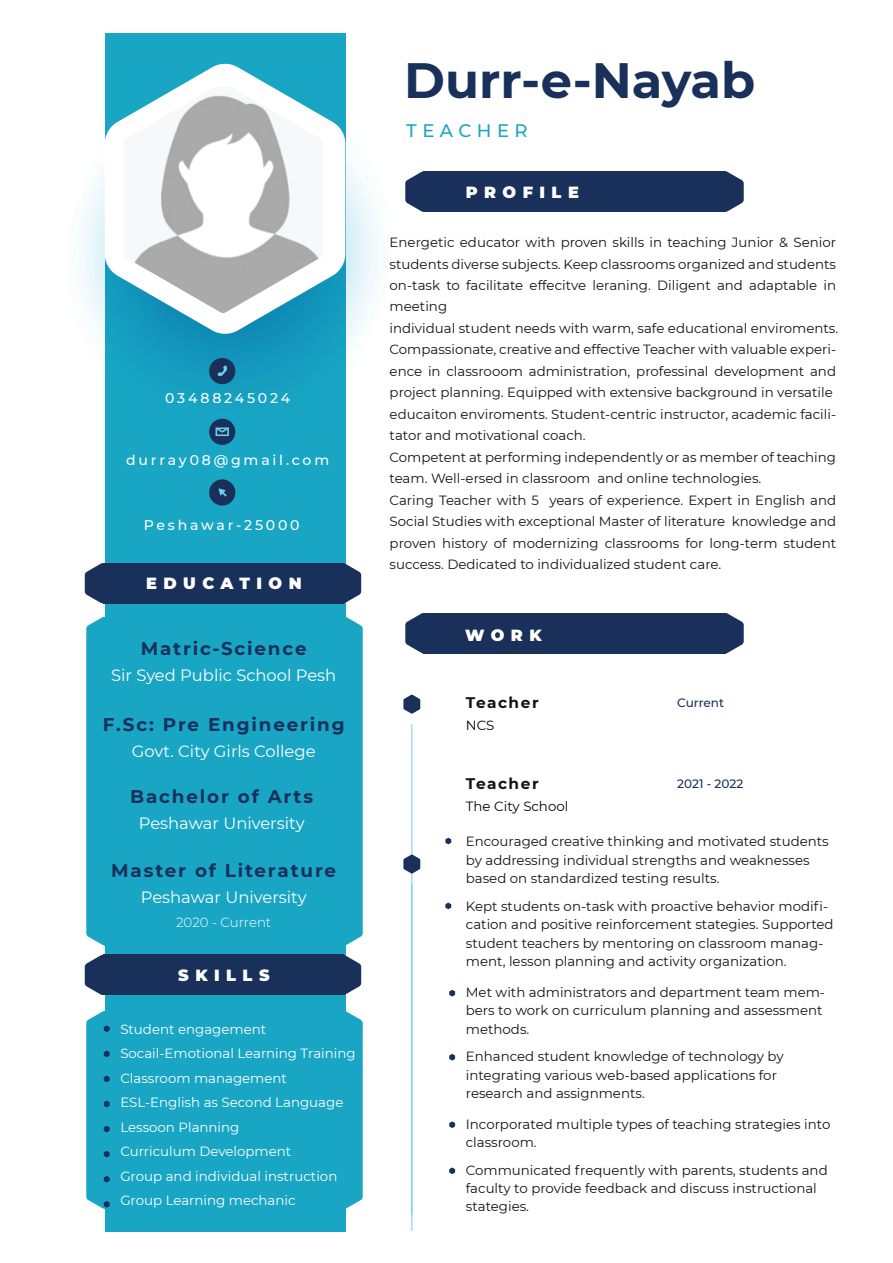
<style>
.page{position:relative;width:893px;height:1263px;background:#fff}
.page>*{position:absolute;margin:0;border:0;box-sizing:border-box;transform-origin:0 0}
.t1{font:700 49.5px "Montserrat";color:#18305a}
.t2{font:700 18.3px "Montserrat";letter-spacing:.1em;color:#18305a}
.t3{font:500 18.15px "Montserrat";letter-spacing:.3em;color:#19a6c5}
.t4{font:16.35px "Montserrat";color:#fff}
.t5{font:900 16.2px "Montserrat";letter-spacing:.4em;color:#fff}
.t6{font:700 15.3px "Montserrat";letter-spacing:.1em;color:#141313}
.t7{font:500 14.1px "Montserrat";letter-spacing:.2em;color:#fff}
.t8{font:13.35px/21.5px "Montserrat";color:#141313}
.t9{font:13.35px/24.5px "Montserrat";color:#fff}
.t10{font:13.35px "Montserrat";color:#050504}
.t11{font:300 13.35px "Montserrat";letter-spacing:-.005em;color:#fff}
.t12{font:500 12.15px "Montserrat";letter-spacing:-.005em;color:#18305a}
</style>
<div class="page">
<div style="left:105px;top:33px;width:240px;height:1198px;background:#19a6c5"></div>
<svg style="left:66px;top:72px;width:331px;height:331px"></svg>
<svg style="left:105px;top:63px;width:240px;height:272px"></svg>
<svg style="left:86px;top:617px;width:19px;height:328px;background:#22a9c7"></svg>
<svg style="left:345px;top:617px;width:18px;height:328px;background:#22a9c7"></svg>
<svg style="left:345px;top:1011px;width:18px;height:198px;background:#27abc8"></svg>
<div style="left:423px;top:171px;width:303px;height:41px;background:#18305a"></div>
<svg style="left:726px;top:171px;width:18px;height:41px"></svg>
<svg style="left:405px;top:171px;width:18px;height:41px"></svg>
<div style="left:423px;top:613px;width:303px;height:40px;background:#18305a"></div>
<svg style="left:726px;top:613px;width:18px;height:40px"></svg>
<svg style="left:405px;top:613px;width:18px;height:40px"></svg>
<div style="left:103px;top:563px;width:240px;height:40px;background:#18305a"></div>
<svg style="left:85px;top:563px;width:18px;height:40px"></svg>
<svg style="left:343px;top:563px;width:18px;height:40px"></svg>
<div style="left:103px;top:955px;width:240px;height:40px;background:#18305a"></div>
<svg style="left:85px;top:955px;width:18px;height:40px"></svg>
<svg style="left:343px;top:955px;width:18px;height:40px"></svg>
<div style="left:209px;top:358px;width:26px;height:26px;background:#18305a;border-radius:50%"></div>
<svg style="left:217px;top:365px;width:10px;height:11px"></svg>
<div style="left:209px;top:479px;width:26px;height:27px;background:#18305a;border-radius:50%"></div>
<svg style="left:218px;top:488px;width:9px;height:8px"></svg>
<div style="left:209px;top:419px;width:26px;height:26px;background:#18305a;border-radius:50%"></div>
<svg style="left:216px;top:427px;width:13px;height:9px"></svg>
<svg style="left:403px;top:695px;width:17px;height:19px"></svg>
<svg style="left:449px;top:990px;width:6px;height:6px"></svg>
<svg style="left:449px;top:1054px;width:6px;height:6px"></svg>
<hr style="left:412px;top:724px;width:1px;height:491px;background:#6dceea">
<img style="left:124px;top:87px;width:199px;height:226px">
<svg style="left:86px;top:1011px;width:24px;height:198px"></svg>
<svg style="left:445px;top:902px;width:6px;height:7px"></svg>
<svg style="left:445px;top:838px;width:6px;height:6px"></svg>
<svg style="left:449px;top:1121px;width:6px;height:7px"></svg>
<svg style="left:449px;top:1167px;width:6px;height:7px"></svg>
<hr style="left:412px;top:884px;width:1px;height:347px;background:#6dceea">
<svg style="left:403px;top:854px;width:17px;height:19px"></svg>
<p class="t7" style="left:165px;top:388px;width:126px">03488245024</p>
<p class="t7" style="left:126px;top:450px;width:205px">durray08@gmail.com</p>
<p class="t7" style="left:144px;top:515px;width:158px">Peshawar-25000</p>
<p class="t5" style="left:146px;top:571px;width:157px">EDUCATION</p>
<h2 class="t2" style="left:141px;top:635px;width:167px">Matric-Science</h2>
<p class="t4" style="left:111px;top:663px;width:227px">Sir Syed Public School Pesh</p>
<h2 class="t2" style="left:103px;top:711px;width:243px">F.Sc: Pre Engineering</h2>
<p class="t4" style="left:132px;top:740px;width:185px">Govt. City Girls College</p>
<h2 class="t2" style="left:130px;top:784px;width:184px">Bachelor of Arts</h2>
<p class="t4" style="left:139px;top:812px;width:167px">Peshawar University</p>
<h2 class="t2" style="left:111px;top:858px;width:226px">Master of Literature</h2>
<p class="t4" style="left:141px;top:886px;width:167px">Peshawar University</p>
<p class="t11" style="left:176px;top:913px;width:97px">2020 - Current</p>
<p class="t5" style="left:178px;top:963px;width:93px">SKILLS</p>
<p class="t9" style="left:120px;top:1016px;width:237px">Student engagement<br>Socail-Emotional Learning Training<br>Classroom management<br>ESL-English as Second Language<br>Lessoon Planning<br>Curriculum Development<br>Group and individual instruction<br>Group Learning mechanic</p>
<h1 class="t1" style="left:404px;top:45px;width:353px">Durr-e-Nayab</h1>
<h3 class="t3" style="left:406px;top:117px;width:123px">TEACHER</h3>
<p class="t5" style="left:466px;top:181px;width:115px">PROFILE</p>
<p class="t8" style="left:390px;top:231px;width:450px">Energetic educator with proven skills in teaching Junior &amp; Senior students diverse subjects. Keep classrooms organized and students on-task to facilitate effecitve leraning. Diligent and adaptable in meeting<br>individual student needs with warm, safe educational enviroments.<br>Compassionate, creative and effective Teacher with valuable experi&shy;ence in classrooom administration, professinal development and project planning. Equipped with extensive background in versatile educaiton enviroments. Student-centric instructor, academic facili&shy;tator and motivational coach.<br>Competent at performing independently or as member of teaching team. Well-ersed in classroom and online technologies.<br>Caring Teacher with 5 years of experience. Expert in English and Social Studies with exceptional Master of literature knowledge and proven history of modernizing classrooms for long-term student success. Dedicated to individualized student care.</p>
<p class="t5" style="left:465px;top:623px;width:78px">WORK</p>
<p class="t6" style="left:466px;top:691px;width:74px">Teacher</p>
<p class="t12" style="left:677px;top:694px;width:49px">Current</p>
<p class="t10" style="left:466px;top:716px;width:30px">NCS</p>
<p class="t6" style="left:466px;top:772px;width:74px">Teacher</p>
<p class="t10" style="left:466px;top:797px;width:104px">The City School</p>
<p class="t12" style="left:677px;top:775px;width:68px">2021 - 2022</p>
<p class="t8" style="left:466px;top:832px;width:364px;line-height:18.5px">Encouraged creative thinking and motivated students by addressing individual strengths and weaknesses based on standardized testing results.</p>
<p class="t8" style="left:466px;top:896px;width:369px;line-height:18.5px">Kept students on-task with proactive behavior modifi&shy;cation and positive reinforcement stategies. Supported student teachers by mentoring on classroom manag&shy;ment, lesson planning and activity organization.</p>
<p class="t8" style="left:466px;top:982px;width:361px;line-height:18.5px">Met with administrators and department team mem&shy;bers to work on curriculum planning and assessment methods.</p>
<p class="t8" style="left:466px;top:1047px;width:319px;line-height:18.5px">Enhanced student knowledge of technology by integrating various web-based applications for research and assignments.</p>
<p class="t8" style="left:466px;top:1114px;width:366px;line-height:18.5px">Incorporated multiple types of teaching strategies into classroom.</p>
<p class="t8" style="left:466px;top:1160px;width:363px;line-height:18.5px">Communicated frequently with parents, students and faculty to provide feedback and discuss instructional stategies.</p>
</div>
